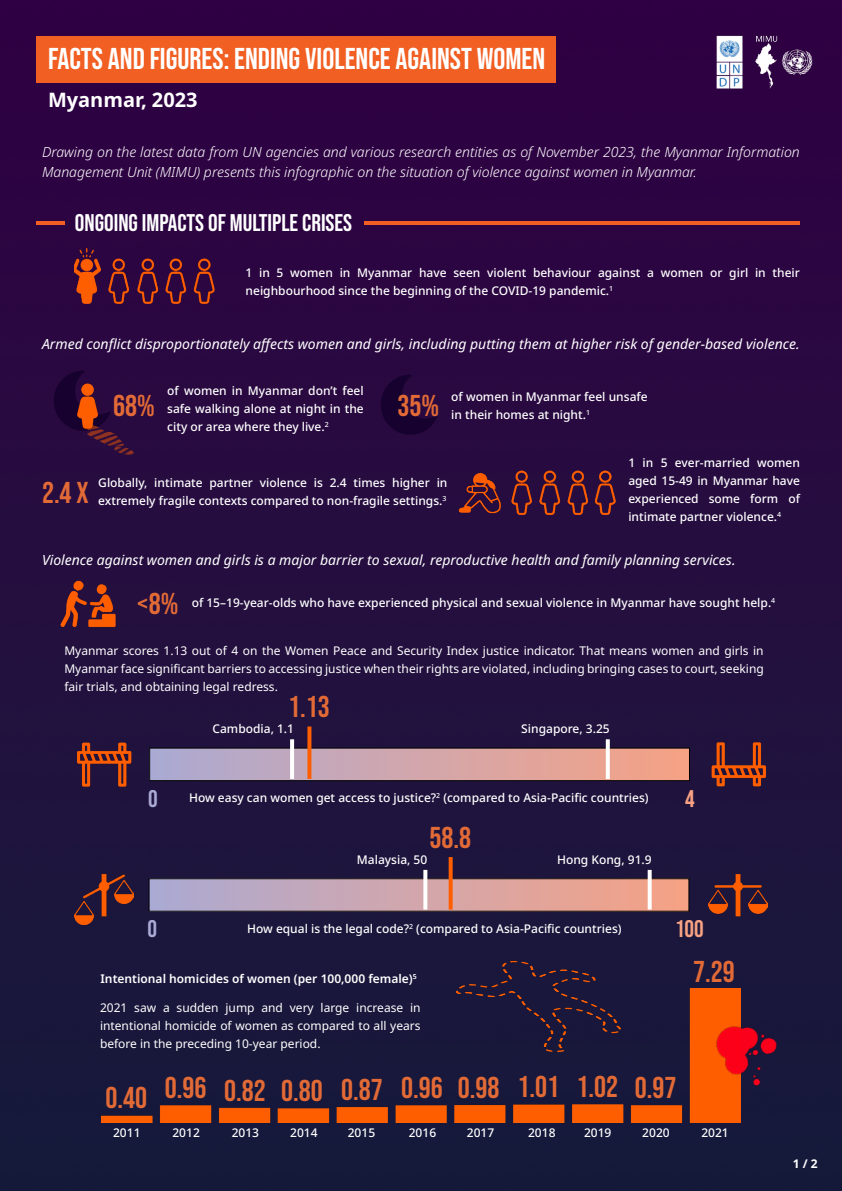
<style>
.page{position:relative;width:842px;height:1191px;background:#fff}
.page>*{position:absolute;margin:0;border:0;box-sizing:border-box;transform-origin:0 0}
.t1{font:30px "Bebas Neue";color:#e26a36}
.t2{font:30px "Bebas Neue";color:#fff}
.t3{font:24px "Bebas Neue";color:#fff}
.t4{font:24px "Bebas Neue";color:#f8a283}
.t5{font:24px "Bebas Neue";color:#a9aad5}
.t6{font:700 20px "Noto Sans";color:#fff}
.t7{font:italic 14px "Noto Sans";color:#fff}
.t8{font:italic 300 14px/20px "Noto Sans";color:#fff}
.t9{font:500 12px/18px "Noto Sans";color:#fff}
.t10{font:12px/18px "Noto Sans";color:#fff;text-align:justify}
.t11{font:600 12px "Noto Sans";color:#fff}
.t12{font:700 12px "Noto Sans";color:#fff}
</style>
<div class="page">
<img style="left:0;top:0;width:842px;height:1191px">
<div style="left:36px;top:37px;width:519px;height:46px;background:#f15f22"></div>
<hr style="left:36px;top:221px;width:28px;height:4px;background:#f15f22">
<img style="left:51px;top:369px;width:62px;height:62px">
<img style="left:378px;top:373px;width:61px;height:62px">
<img style="left:705px;top:24px;width:120px;height:77px">
<hr style="left:364px;top:221px;width:436px;height:4px;background:#f15f22">
<img style="left:75px;top:243px;width:26px;height:64px">
<img style="left:108px;top:255px;width:21px;height:52px">
<img style="left:136px;top:255px;width:23px;height:52px">
<img style="left:166px;top:255px;width:21px;height:52px">
<img style="left:194px;top:255px;width:23px;height:52px">
<img style="left:74px;top:379px;width:26px;height:42px">
<img style="left:66px;top:421px;width:82px;height:36px">
<img style="left:510px;top:467px;width:21px;height:51px">
<img style="left:538px;top:467px;width:23px;height:51px">
<img style="left:567px;top:467px;width:21px;height:51px">
<img style="left:595px;top:467px;width:22px;height:51px">
<img style="left:454px;top:468px;width:50px;height:50px">
<img style="left:59px;top:575px;width:57px;height:58px">
<div style="left:150px;top:748px;width:539px;height:32px;background:linear-gradient(to right,#acaad3,#f7a284)"></div>
<div style="left:149px;top:747px;width:541px;height:34px;border:1px solid #000"></div>
<img style="left:75px;top:735px;width:59px;height:58px">
<img style="left:709px;top:735px;width:59px;height:58px">
<svg style="left:307px;top:726px;width:4px;height:53px"></svg>
<hr style="left:290px;top:739px;width:4px;height:40px;background:#fff">
<svg style="left:606px;top:739px;width:4px;height:40px"></svg>
<img style="left:101px;top:988px;width:640px;height:134px">
<div style="left:451px;top:951px;width:173px;height:112px;background:#19173b"></div>
<img style="left:699px;top:1002px;width:94px;height:96px">
<div style="left:149px;top:878px;width:540px;height:33px;background:linear-gradient(to right,#acaad3,#f7a285)"></div>
<div style="left:149px;top:878px;width:540px;height:33px;border:1px solid #000"></div>
<img style="left:75px;top:865px;width:58px;height:59px">
<img style="left:709px;top:865px;width:58px;height:59px">
<svg style="left:449px;top:857px;width:4px;height:52px"></svg>
<svg style="left:423px;top:870px;width:4px;height:39px"></svg>
<svg style="left:648px;top:870px;width:4px;height:39px"></svg>
<h1 class="t2" style="left:48px;top:42px;width:499px">FACTS AND FIGURES: ENDING VIOLENCE AGAINST WOMEN</h1>
<h3 class="t6" style="left:48px;top:88px;width:151px">Myanmar, 2023</h3>
<p class="t8" style="left:42px;top:142px;width:759px">Drawing on the latest data from UN agencies and various research entities as of November 2023, the Myanmar Information<br>Management Unit (MIMU) presents this infographic on the situation of violence against women in Myanmar.</p>
<h2 class="t3" style="left:75px;top:209px;width:279px">ONGOING IMPACTS OF MULTIPLE CRISES</h2>
<p class="t9" style="left:246px;top:264px;width:556px">1 in 5 women in Myanmar have seen violent behaviour against a women or girl in their neighbourhood since the beginning of the COVID-19 pandemic.<sup>1</sup></p>
<p class="t7" style="left:42px;top:333px;width:759px">Armed conflict disproportionately affects women and girls, including putting them at higher risk of gender-based violence.</p>
<h1 class="t1" style="left:42px;top:475px;width:48px">2.4 X</h1>
<p class="t9" style="left:167px;top:382px;width:198px;text-align:justify">of women in Myanmar don’t feel safe walking alone at night in the city or area where they live.<sup>2</sup></p>
<p class="t9" style="left:451px;top:387px;width:198px">of women in Myanmar feel unsafe in their homes at night.<sup>1</sup></p>
<p class="t9" style="left:628px;top:454px;width:173px;text-align:justify">1 in 5 ever-married women aged 15-49 in Myanmar have experienced some form of intimate partner violence.<sup>4</sup></p>
<h1 class="t1" style="left:397px;top:389px;width:43px">35%</h1>
<h1 class="t1" style="left:113px;top:389px;width:43px">68%</h1>
<p class="t9" style="left:98px;top:474px;width:351px">Globally, intimate partner violence is 2.4 times higher in extremely fragile contexts compared to non-fragile settings.<sup>3</sup></p>
<p class="t7" style="left:42px;top:550px;width:695px">Violence against women and girls is a major barrier to sexual, reproductive health and family planning services.</p>
<h1 class="t1" style="left:137px;top:587px;width:43px">&lt;8%</h1>
<p class="t9" style="left:192px;top:593px;width:585px">of 15–19-year-olds who have experienced physical and sexual violence in Myanmar have sought help.<sup>4</sup></p>
<p class="t10" style="left:64px;top:642px;width:701px">Myanmar scores 1.13 out of 4 on the Women Peace and Security Index justice indicator. That means women and girls in Myanmar face significant barriers to accessing justice when their rights are violated, including bringing cases to court, seeking fair trials, and obtaining legal redress.</p>
<h1 class="t1" style="left:288px;top:689px;width:43px">1.13</h1>
<p class="t9" style="left:212px;top:720px;width:83px">Cambodia, 1.1</p>
<p class="t9" style="left:521px;top:720px;width:90px">Singapore, 3.25</p>
<h2 class="t5" style="left:148px;top:784px;width:11px">0</h2>
<h2 class="t4" style="left:685px;top:784px;width:11px">4</h2>
<p class="t9" style="left:189px;top:789px;width:461px">How easy can women get access to justice?<sup>2</sup> (compared to Asia-Pacific countries)</p>
<h1 class="t1" style="left:429px;top:820px;width:43px">58.8</h1>
<p class="t9" style="left:357px;top:851px;width:72px">Malaysia, 50</p>
<p class="t9" style="left:557px;top:851px;width:96px">Hong Kong, 91.9</p>
<h2 class="t5" style="left:147px;top:915px;width:11px">0</h2>
<h2 class="t4" style="left:675px;top:915px;width:30px">100</h2>
<p class="t9" style="left:247px;top:919px;width:376px">How equal is the legal code?<sup>2</sup> (compared to Asia-Pacific countries)</p>
<p class="t11" style="left:101px;top:971px;width:318px">Intentional homicides of women (per 100,000 female)<sup>5</sup></p>
<p class="t10" style="left:100px;top:998px;width:322px">2021 saw a sudden jump and very large increase in intentional homicide of women as compared to all years before in the preceding 10-year period.</p>
<h1 class="t1" style="left:105px;top:1070px;width:572px">0.40 0.96 0.82 0.80 0.87 0.96 0.98 1.01 1.02 0.97</h1>
<h1 class="t1" style="left:693px;top:954px;width:43px">7.29</h1>
<p class="t9" style="left:113px;top:1123px;width:29px">2011</p>
<p class="t9" style="left:172px;top:1123px;width:29px">2012</p>
<p class="t9" style="left:232px;top:1123px;width:29px">2013</p>
<p class="t9" style="left:290px;top:1123px;width:29px">2014</p>
<p class="t9" style="left:348px;top:1123px;width:29px">2015</p>
<p class="t9" style="left:409px;top:1123px;width:29px">2016</p>
<p class="t9" style="left:467px;top:1123px;width:29px">2017</p>
<p class="t9" style="left:528px;top:1123px;width:29px">2018</p>
<p class="t9" style="left:584px;top:1123px;width:29px">2019</p>
<p class="t9" style="left:642px;top:1123px;width:29px">2020</p>
<p class="t9" style="left:701px;top:1123px;width:29px">2021</p>
<p class="t12" style="left:793px;top:1157px;width:26px">1 / 2</p>
</div>
